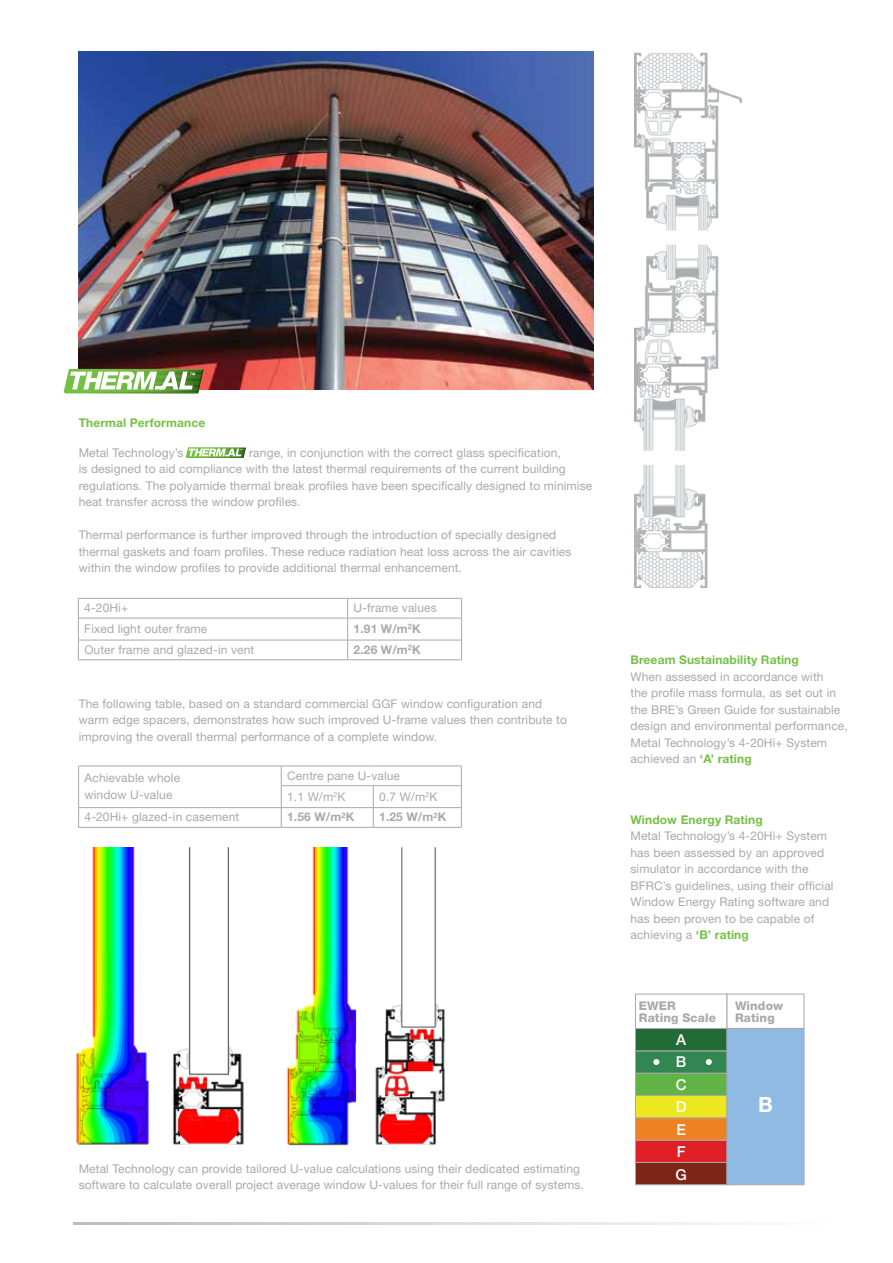
<style>
.page{position:relative;width:893px;height:1263px;background:#fff}
.page>*{position:absolute;margin:0;border:0;box-sizing:border-box;transform-origin:0 0}
.t1{font:700 21px "Helvetica Neue";color:#fff}
.t2{font:500 15px/22.5px "Helvetica Neue";color:#fff;text-align:justify}
.t3{font:12px/16.5px "Helvetica Neue";letter-spacing:.01em;color:#a7a9ac}
.t4{font:700 12px "Helvetica Neue";letter-spacing:.01em;color:#75c044}
.t5{font:700 12px "Helvetica Neue";letter-spacing:.01em;color:#a7a9ac}
.t6{font:800 12px/12px "Helvetica Neue";letter-spacing:.01em;color:#a7a9ac}
.s1{font-weight:700;color:#75c044}
</style>
<div class="page">
<img style="left:79px;top:51px;width:514px;height:338px">
<svg style="left:74px;top:1223px;width:655px;height:2px"></svg>
<svg style="left:64px;top:369px;width:140px;height:24px"></svg>
<hr style="left:78px;top:618px;width:270px;height:1px;background:#a7a9ac">
<hr style="left:348px;top:618px;width:114px;height:1px;background:#a7a9ac">
<hr style="left:78px;top:640px;width:270px;height:1px;background:#a7a9ac">
<hr style="left:348px;top:640px;width:114px;height:1px;background:#a7a9ac">
<hr style="left:78px;top:598px;width:270px;height:1px;background:#a7a9ac">
<hr style="left:348px;top:598px;width:114px;height:1px;background:#a7a9ac">
<svg style="left:78px;top:598px;width:1px;height:61px"></svg>
<svg style="left:347px;top:598px;width:1px;height:61px"></svg>
<svg style="left:461px;top:598px;width:1px;height:61px"></svg>
<hr style="left:78px;top:659px;width:270px;height:1px;background:#a7a9ac">
<hr style="left:348px;top:659px;width:114px;height:1px;background:#a7a9ac">
<hr style="left:281px;top:785px;width:92px;height:1px;background:#a7a9ac">
<hr style="left:373px;top:785px;width:89px;height:1px;background:#a7a9ac">
<hr style="left:78px;top:807px;width:203px;height:1px;background:#a7a9ac">
<hr style="left:281px;top:807px;width:92px;height:1px;background:#a7a9ac">
<svg style="left:281px;top:767px;width:1px;height:60px"></svg>
<hr style="left:373px;top:807px;width:89px;height:1px;background:#a7a9ac">
<svg style="left:373px;top:786px;width:1px;height:41px"></svg>
<svg style="left:78px;top:767px;width:1px;height:60px"></svg>
<svg style="left:461px;top:767px;width:1px;height:60px"></svg>
<hr style="left:78px;top:766px;width:203px;height:1px;background:#a7a9ac">
<hr style="left:281px;top:766px;width:92px;height:1px;background:#a7a9ac">
<hr style="left:373px;top:766px;width:89px;height:1px;background:#a7a9ac">
<hr style="left:78px;top:827px;width:203px;height:1px;background:#a7a9ac">
<hr style="left:281px;top:827px;width:92px;height:1px;background:#a7a9ac">
<hr style="left:373px;top:827px;width:89px;height:1px;background:#a7a9ac">
<div style="left:635px;top:1162px;width:92px;height:23px;background:#7d2618;border:1px solid #a7a9ac"></div>
<div style="left:635px;top:1140px;width:92px;height:22px;background:#de1f26;border:1px solid #a7a9ac"></div>
<div style="left:635px;top:1117px;width:92px;height:23px;background:#ee8222"></div>
<div style="left:635px;top:1095px;width:92px;height:23px;background:#ece71e;border:1px solid #a7a9ac"></div>
<div style="left:635px;top:1073px;width:92px;height:23px;background:#61b346;border:1px solid #a7a9ac"></div>
<div style="left:635px;top:1051px;width:92px;height:22px;background:#328652;border:1px solid #a7a9ac"></div>
<div style="left:635px;top:1028px;width:92px;height:23px;background:#226b36;border:1px solid #a7a9ac"></div>
<div style="left:635px;top:994px;width:92px;height:34px;background:#fff;border:1px solid #a7a9ac"></div>
<div style="left:727px;top:994px;width:77px;height:34px;background:#fff;border:1px solid #a7a9ac"></div>
<div style="left:727px;top:1028px;width:77px;height:157px;background:#8ebae3;border:1px solid #a7a9ac"></div>
<svg style="left:653px;top:1059px;width:6px;height:6px"></svg>
<svg style="left:706px;top:1059px;width:6px;height:6px"></svg>
<img style="left:634px;top:53px;width:108px;height:535px">
<img style="left:76px;top:847px;width:369px;height:299px">
<svg style="left:186px;top:447px;width:60px;height:11px"></svg>
<div style="left:189px;top:847px;width:40px;height:228px;background:#fff;border:1px solid #58595b"></div>
<div style="left:401px;top:847px;width:34px;height:180px;background:#fff;border:1px solid #58595b"></div>
<p class="t4" style="left:79px;top:415px;width:128px">Thermal Performance</p>
<p class="t3" style="left:79px;top:444px;width:515px;text-indent:171px">range, in conjunction with the correct glass specification,<br>is designed to aid compliance with the latest thermal requirements of the current building regulations. The polyamide thermal break profiles have been specifically designed to minimise heat transfer across the window profiles.</p>
<p class="t3" style="left:79px;top:527px;width:494px">Thermal performance is further improved through the introduction of specially designed thermal gaskets and foam profiles. These reduce radiation heat loss across the air cavities within the window profiles to provide additional thermal enhancement.</p>
<p class="t3" style="left:84px;top:599px;width:45px">4-20Hi+</p>
<p class="t3" style="left:354px;top:599px;width:85px">U-frame values</p>
<p class="t3" style="left:84px;top:620px;width:125px">Fixed light outer frame</p>
<p class="t5" style="left:354px;top:621px;width:69px">1.91 W/m<sup>2</sup>K</p>
<p class="t3" style="left:84px;top:641px;width:171px">Outer frame and glazed-in vent</p>
<p class="t5" style="left:354px;top:642px;width:69px">2.26 W/m<sup>2</sup>K</p>
<p class="t3" style="left:79px;top:444px;width:106px">Metal Technology’s</p>
<p class="t3" style="left:79px;top:695px;width:490px">The following table, based on a standard commercial GGF window configuration and warm edge spacers, demonstrates how such improved U-frame values then contribute to improving the overall thermal performance of a complete window.</p>
<p class="t3" style="left:85px;top:770px;width:97px">Achievable whole window U-value</p>
<p class="t3" style="left:287px;top:765px;width:114px;line-height:20.9px">Centre pane U-value<br>1.1 W/m<sup>2</sup>K</p>
<p class="t3" style="left:379px;top:788px;width:60px">0.7 W/m<sup>2</sup>K</p>
<p class="t3" style="left:85px;top:809px;width:156px">4-20Hi+ glazed-in casement</p>
<p class="t5" style="left:287px;top:810px;width:69px">1.56 W/m<sup>2</sup>K</p>
<p class="t5" style="left:379px;top:810px;width:69px">1.25 W/m<sup>2</sup>K</p>
<p class="t3" style="left:79px;top:1160px;width:507px">Metal Technology can provide tailored U-value calculations using their dedicated estimating software to calculate overall project average window U-values for their full range of systems.</p>
<p class="t4" style="left:630px;top:652px;width:170px">Breeam Sustainability Rating</p>
<p class="t3" style="left:630px;top:668px;width:219px">When assessed in accordance with<br>the profile mass formula, as set out in the BRE’s Green Guide for sustainable design and environmental performance, Metal Technology’s 4-20Hi+ System achieved an <span class="s1">‘A’ rating</span></p>
<p class="t4" style="left:630px;top:812px;width:134px">Window Energy Rating</p>
<p class="t3" style="left:630px;top:827px;width:205px">Metal Technology’s 4-20Hi+ System has been assessed by an approved simulator in accordance with the<br>BFRC’s guidelines, using their official<br>Window Energy Rating software and has been proven to be capable of achieving a <span class="s1">‘B’ rating</span></p>
<p class="t6" style="left:639px;top:1000px;width:79px">EWER<br>Rating Scale</p>
<p class="t6" style="left:735px;top:1000px;width:49px">Window<br>Rating</p>
<p class="t2" style="left:675px;top:1028px;width:13px">A B C D E F G</p>
<h1 class="t1" style="left:758px;top:1091px;width:16px">B</h1>
</div>
